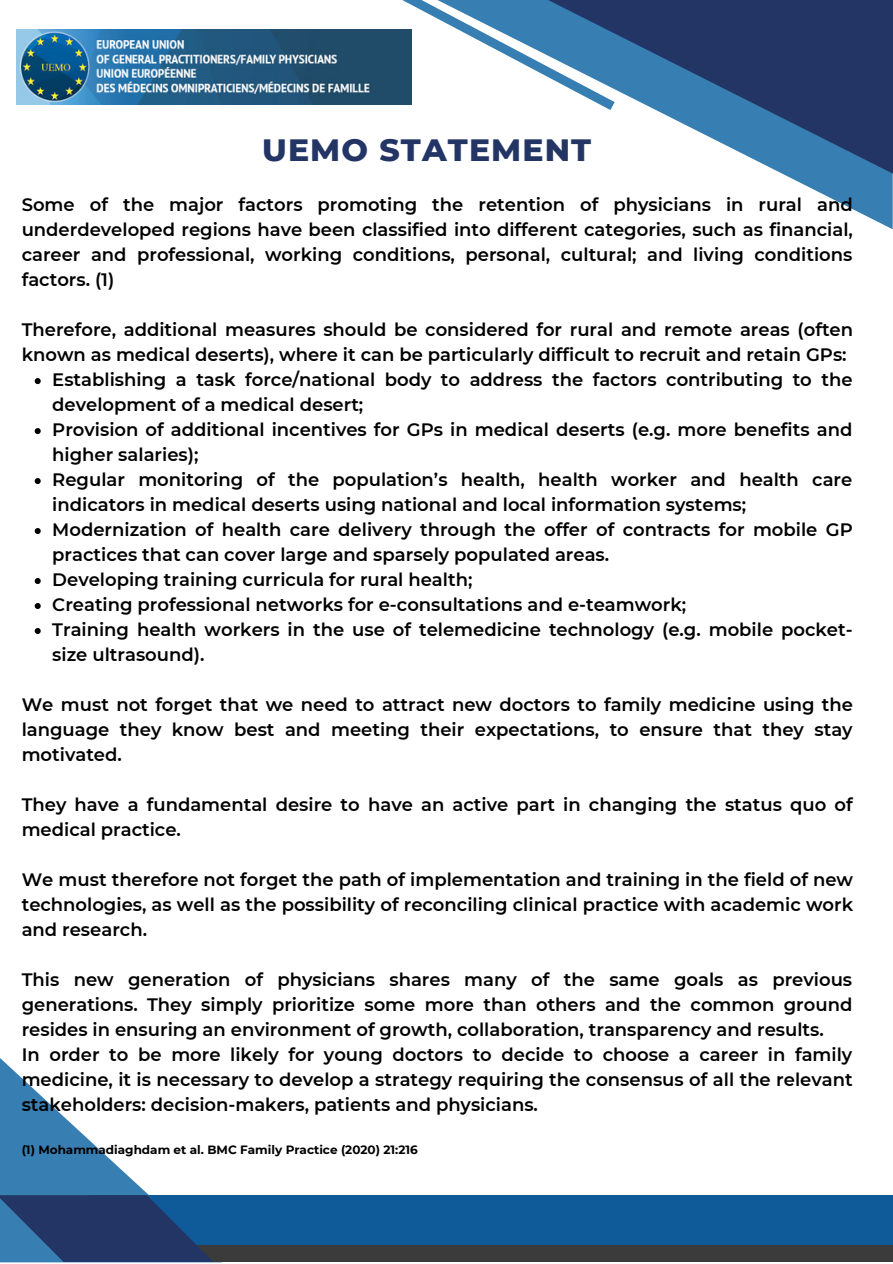
<style>
.page{position:relative;width:893px;height:1264px;background:#fff}
.page>*{position:absolute;margin:0;border:0;box-sizing:border-box;transform-origin:0 0}
.t1{font:800 31.5px "Montserrat";letter-spacing:.035em;color:#233564}
.t2{font:600 18px/25px "Montserrat";color:#000}
.t3{font:700 12px "Montserrat";color:#000}
</style>
<div class="page">
<svg style="left:791px;top:178px;width:101px;height:51px"></svg>
<svg style="left:624px;top:0;width:268px;height:178px;background:#48658e"></svg>
<svg style="left:402px;top:0;width:222px;height:110px"></svg>
<svg style="left:0;top:1058px;width:149px;height:137px"></svg>
<div style="left:89px;top:1195px;width:803px;height:67px;background:#0f5b9a"></div>
<div style="left:89px;top:1244px;width:803px;height:17px;background:#3b3b3b"></div>
<svg style="left:0;top:1195px;width:214px;height:67px"></svg>
<img style="left:16px;top:29px;width:395px;height:76px">
<svg style="left:35px;top:378px;width:6px;height:6px"></svg>
<svg style="left:35px;top:428px;width:6px;height:6px"></svg>
<svg style="left:35px;top:478px;width:6px;height:6px"></svg>
<svg style="left:35px;top:528px;width:6px;height:6px"></svg>
<svg style="left:35px;top:578px;width:6px;height:6px"></svg>
<svg style="left:35px;top:603px;width:6px;height:6px"></svg>
<svg style="left:35px;top:628px;width:6px;height:6px"></svg>
<h1 class="t1" style="left:262px;top:130px;width:330px">UEMO STATEMENT</h1>
<p class="t2" style="left:22px;top:192px;width:832px;text-align:justify">Some of the major factors promoting the retention of physicians in rural and underdeveloped regions have been classified into different categories, such as financial, career and professional, working conditions, personal, cultural; and living conditions factors. (1)</p>
<p class="t2" style="left:22px;top:317px;width:832px">Therefore, additional measures should be considered for rural and remote areas (often known as medical deserts), where it can be particularly difficult to recruit and retain GPs:</p>
<p class="t2" style="left:52px;top:367px;width:801px">Establishing a task force/national body to address the factors contributing to the development of a medical desert;<br>Provision of additional incentives for GPs in medical deserts (e.g. more benefits and higher salaries);<br>Regular monitoring of the population’s health, health worker and health care indicators in medical deserts using national and local information systems; Modernization of health care delivery through the offer of contracts for mobile GP practices that can cover large and sparsely populated areas.<br>Developing training curricula for rural health;<br>Creating professional networks for e-consultations and e-teamwork;<br>Training health workers in the use of telemedicine technology (e.g. mobile pocket&shy;size ultrasound).</p>
<p class="t2" style="left:22px;top:692px;width:832px;text-align:justify">We must not forget that we need to attract new doctors to family medicine using the language they know best and meeting their expectations, to ensure that they stay motivated.</p>
<p class="t2" style="left:22px;top:792px;width:832px">They have a fundamental desire to have an active part in changing the status quo of medical practice.</p>
<p class="t2" style="left:22px;top:866px;width:832px;text-align:justify">We must therefore not forget the path of implementation and training in the field of new technologies, as well as the possibility of reconciling clinical practice with academic work and research.</p>
<p class="t2" style="left:22px;top:966px;width:832px">This new generation of physicians shares many of the same goals as previous generations. They simply prioritize some more than others and the common ground resides in ensuring an environment of growth, collaboration, transparency and results.<br>In order to be more likely for young doctors to decide to choose a career in family medicine, it is necessary to develop a strategy requiring the consensus of all the relevant stakeholders: decision-makers, patients and physicians.</p>
<p class="t3" style="left:22px;top:1142px;width:397px">(1) Mohammadiaghdam et al. BMC Family Practice (2020) 21:216</p>
</div>
